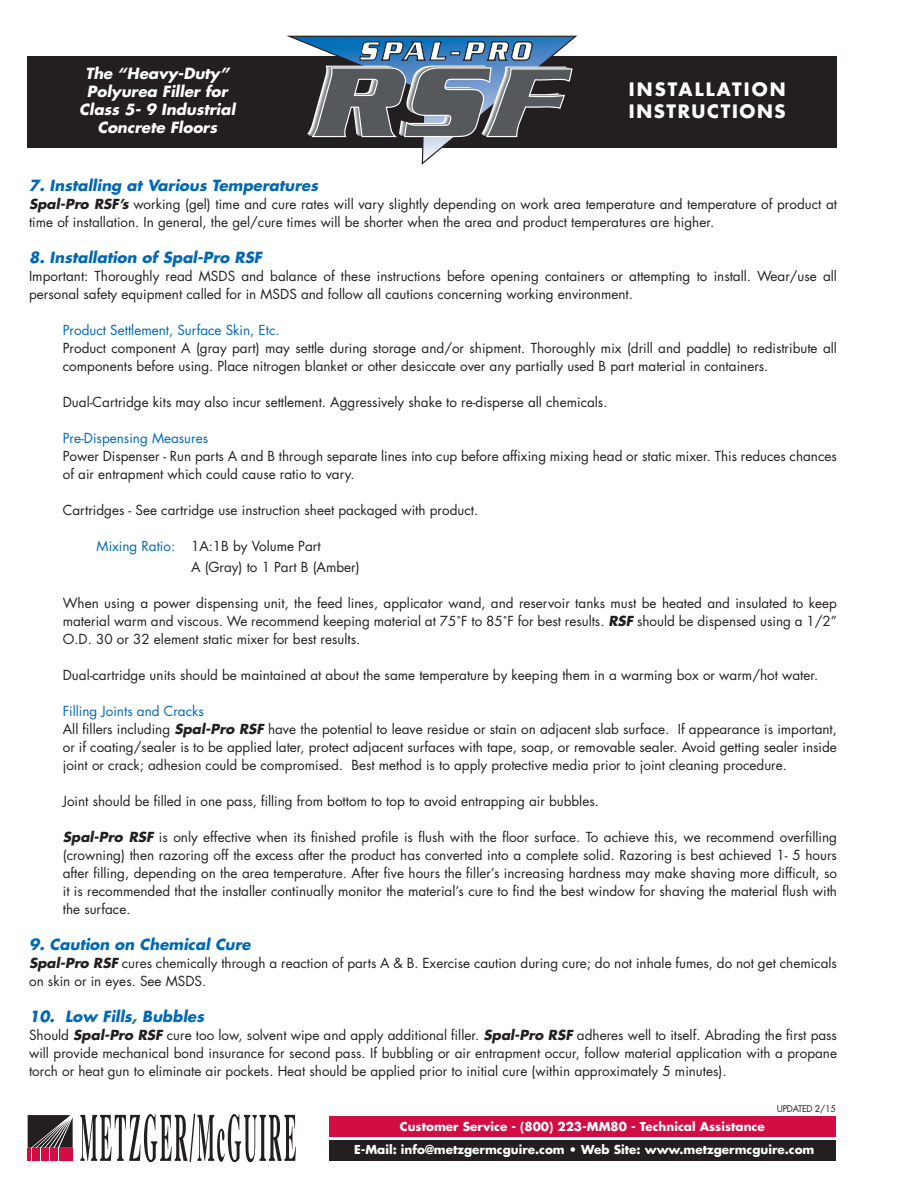
<style>
.page{position:relative;width:918px;height:1188px;background:#fff}
.page>*{position:absolute;margin:0;border:0;box-sizing:border-box;transform-origin:0 0}
.t1{font:700 18px/22.5px "Futura Std";letter-spacing:.09em;color:#fff}
.t2{font:italic 700 15px "Futura Std";color:#0168b3}
.t3{font:italic 700 15px/18px "Futura Std";color:#fff;text-align:center}
.t4{font:13.5px/18px "Futura Std";color:#231f20}
.t5{font:13.5px "Futura Std";color:#0168b3}
.t6{font:700 12px/22.5px "Futura Std";color:#fff;text-align:center}
.t7{font:9px "Futura Std";letter-spacing:-.03em;color:#231f20}
.s1{font-weight:700;font-style:italic}
.s2{color:#0168b3}
</style>
<div class="page">
<div style="left:330px;top:1116px;width:506px;height:21px;background:#d20d44"></div>
<div style="left:330px;top:1140px;width:506px;height:21px;background:#231f20"></div>
<svg style="left:80px;top:1114px;width:216px;height:48px"></svg>
<svg style="left:28px;top:1115px;width:45px;height:46px;background:#703b4a"></svg>
<div style="left:27px;top:56px;width:810px;height:91px;background:#231f20"></div>
<svg style="left:288px;top:35px;width:289px;height:130px"></svg>
<p class="t3" style="left:79px;top:65px;width:158px">The “Heavy-Duty”<br>Polyurea Filler for<br>Class 5- 9 Industrial<br>Concrete Floors</p>
<h1 class="t1" style="left:629px;top:77px;width:159px">INSTALLATION<br>INSTRUCTIONS</h1>
<p class="t2" style="left:29px;top:175px;width:290px">7. Installing at Various Temperatures</p>
<p class="t4" style="left:29px;top:195px;width:809px"><span class="s1">Spal-Pro RSF’s</span> working (gel) time and cure rates will vary slightly depending on work area temperature and temperature of product at time of installation. In general, the gel/cure times will be shorter when the area and product temperatures are higher.</p>
<p class="t2" style="left:29px;top:247px;width:234px">8. Installation of Spal-Pro RSF</p>
<p class="t4" style="left:29px;top:267px;width:809px">Important: Thoroughly read MSDS and balance of these instructions before opening containers or attempting to install. Wear/use all personal safety equipment called for in MSDS and follow all cautions concerning working environment.</p>
<p class="t5" style="left:63px;top:321px;width:218px">Product Settlement, Surface Skin, Etc.</p>
<p class="t4" style="left:63px;top:339px;width:776px">Product component A (gray part) may settle during storage and/or shipment. Thoroughly mix (drill and paddle) to redistribute all components before using. Place nitrogen blanket or other desiccate over any partially used B part material in containers.</p>
<p class="t4" style="left:63px;top:393px;width:546px">Dual-Cartridge kits may also incur settlement. Aggressively shake to re-disperse all chemicals.</p>
<p class="t5" style="left:63px;top:429px;width:147px">Pre-Dispensing Measures</p>
<p class="t4" style="left:63px;top:447px;width:776px">Power Dispenser - Run parts A and B through separate lines into cup before affixing mixing head or static mixer. This reduces chances of air entrapment which could cause ratio to vary.</p>
<p class="t4" style="left:63px;top:501px;width:417px">Cartridges - See cartridge use instruction sheet packaged with product.</p>
<p class="t4" style="left:97px;top:537px;width:226px"><span class="s2">Mixing Ratio:</span> 1A:1B by Volume Part</p>
<p class="t4" style="left:191px;top:558px;width:170px">A (Gray) to 1 Part B (Amber)</p>
<p class="t4" style="left:63px;top:594px;width:776px;text-align:justify">When using a power dispensing unit, the feed lines, applicator wand, and reservoir tanks must be heated and insulated to keep material warm and viscous. We recommend keeping material at 75˚F to 85˚F for best results. <span class="s1">RSF</span> should be dispensed using a 1/2” O.D. 30 or 32 element static mixer for best results.</p>
<p class="t4" style="left:63px;top:666px;width:757px">Dual-cartridge units should be maintained at about the same temperature by keeping them in a warming box or warm/hot water.</p>
<p class="t5" style="left:63px;top:702px;width:143px">Filling Joints and Cracks</p>
<p class="t4" style="left:63px;top:720px;width:776px;text-align:justify">All fillers including <span class="s1">Spal-Pro RSF</span> have the potential to leave residue or stain on adjacent slab surface. If appearance is important, or if coating/sealer is to be applied later, protect adjacent surfaces with tape, soap, or removable sealer. Avoid getting sealer inside joint or crack; adhesion could be compromised. Best method is to apply protective media prior to joint cleaning procedure.</p>
<p class="t4" style="left:63px;top:792px;width:538px">Joint should be filled in one pass, filling from bottom to top to avoid entrapping air bubbles.</p>
<p class="t4" style="left:63px;top:828px;width:776px;text-align:justify"><span class="s1">Spal-Pro RSF</span> is only effective when its finished profile is flush with the floor surface. To achieve this, we recommend overfilling (crowning) then razoring off the excess after the product has converted into a complete solid. Razoring is best achieved 1- 5 hours after filling, depending on the area temperature. After five hours the filler’s increasing hardness may make shaving more difficult, so it is recommended that the installer continually monitor the material’s cure to find the best window for shaving the material flush with the surface.</p>
<p class="t2" style="left:29px;top:934px;width:223px">9. Caution on Chemical Cure</p>
<p class="t4" style="left:29px;top:954px;width:809px"><span class="s1">Spal-Pro RSF</span> cures chemically through a reaction of parts A &amp; B. Exercise caution during cure; do not inhale fumes, do not get chemicals on skin or in eyes. See MSDS.</p>
<p class="t2" style="left:29px;top:1006px;width:177px">10. Low Fills, Bubbles</p>
<p class="t4" style="left:29px;top:1026px;width:810px;text-align:justify">Should <span class="s1">Spal-Pro RSF</span> cure too low, solvent wipe and apply additional filler. <span class="s1">Spal-Pro RSF</span> adheres well to itself. Abrading the first pass will provide mechanical bond insurance for second pass. If bubbling or air entrapment occur, follow material application with a propane torch or heat gun to eliminate air pockets. Heat should be applied prior to initial cure (within approximately 5 minutes).</p>
<p class="t7" style="left:777px;top:1103px;width:61px">UPDATED 2/15</p>
<p class="t6" style="left:354px;top:1115px;width:462px">Customer Service - (800) 223-MM80 - Technical Assistance<br>E-Mail: info@metzgermcguire.com • Web Site: www.metzgermcguire.com</p>
</div>
